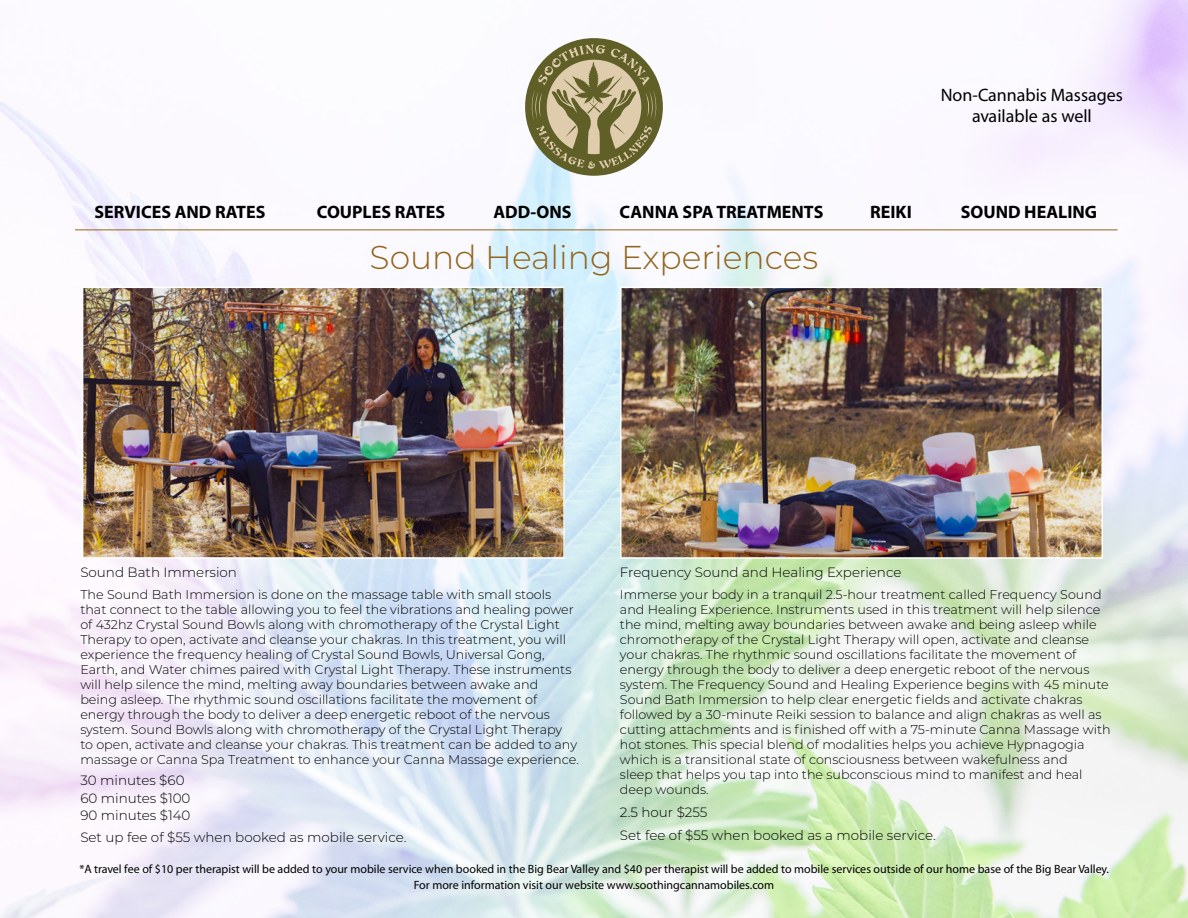
<style>
.page{position:relative;width:1188px;height:918px;background:#fff}
.page>*{position:absolute;margin:0;border:0;box-sizing:border-box;transform-origin:0 0}
.t1{font:300 33px "Montserrat";color:#92651c}
.t2{font:700 18px "Myriad Pro";color:#000}
.t3{font:18px "Myriad MM 400 600";color:#000}
.t4{font:300 13.5px "Montserrat";color:#000}
.t5{font:300 12.75px/15px "Montserrat";color:#000}
.t6{font:12px/15.6px "Myriad MM 400 600";color:#000;text-align:center}
</style>
<div class="page">
<img style="left:0;top:0;width:1188px;height:918px">
<div style="left:525px;top:38px;width:138px;height:138px;background:#5f5f27;border-radius:50%"></div>
<svg style="left:532px;top:45px;width:124px;height:124px"></svg>
<hr style="left:75px;top:230px;width:1043px;height:1px;background:#92651c">
<img style="left:85px;top:290px;width:477px;height:266px">
<div style="left:82px;top:287px;width:483px;height:272px;border:2px solid #fff"></div>
<img style="left:623px;top:290px;width:477px;height:266px">
<div style="left:620px;top:287px;width:483px;height:272px;border:2px solid #fff"></div>
<p class="t3" style="left:941px;top:86px;width:184px">Non-Cannabis Massages</p>
<p class="t3" style="left:972px;top:107px;width:121px">available as well</p>
<p class="t2" style="left:95px;top:201px;width:172px">SERVICES AND RATES</p>
<p class="t2" style="left:317px;top:201px;width:130px">COUPLES RATES</p>
<p class="t2" style="left:493px;top:201px;width:80px">ADD-ONS</p>
<p class="t2" style="left:620px;top:201px;width:205px">CANNA SPA TREATMENTS</p>
<p class="t2" style="left:870px;top:201px;width:43px">REIKI</p>
<p class="t2" style="left:961px;top:201px;width:138px">SOUND HEALING</p>
<p class="t1" style="left:370px;top:235px;width:450px">Sound Healing Experiences</p>
<p class="t4" style="left:80px;top:563px;width:158px">Sound Bath Immersion</p>
<p class="t5" style="left:80px;top:586px;width:500px">The Sound Bath Immersion is done on the massage table with small stools that connect to the table allowing you to feel the vibrations and healing power of 432hz Crystal Sound Bowls along with chromotherapy of the Crystal Light Therapy to open, activate and cleanse your chakras. In this treatment, you will experience the frequency healing of Crystal Sound Bowls, Universal Gong, Earth, and Water chimes paired with Crystal Light Therapy. These instruments will help silence the mind, melting away boundaries between awake and<br>being asleep. The rhythmic sound oscillations facilitate the movement of energy through the body to deliver a deep energetic reboot of the nervous system. Sound Bowls along with chromotherapy of the Crystal Light Therapy<br>to open, activate and cleanse your chakras. This treatment can be added to any massage or Canna Spa Treatment to enhance your Canna Massage experience.</p>
<p class="t4" style="left:80px;top:771px;width:106px">30 minutes $60</p>
<p class="t4" style="left:80px;top:789px;width:112px">60 minutes $100</p>
<p class="t4" style="left:80px;top:806px;width:112px">90 minutes $140</p>
<p class="t4" style="left:80px;top:828px;width:328px">Set up fee of $55 when booked as mobile service.</p>
<p class="t4" style="left:620px;top:563px;width:283px">Frequency Sound and Healing Experience</p>
<p class="t5" style="left:620px;top:586px;width:492px">Immerse your body in a tranquil 2.5-hour treatment called Frequency Sound and Healing Experience. Instruments used in this treatment will help silence the mind, melting away boundaries between awake and being asleep while chromotherapy of the Crystal Light Therapy will open, activate and cleanse your chakras. The rhythmic sound oscillations facilitate the movement of energy through the body to deliver a deep energetic reboot of the nervous system. The Frequency Sound and Healing Experience begins with 45 minute Sound Bath Immersion to help clear energetic fields and activate chakras followed by a 30-minute Reiki session to balance and align chakras as well as cutting attachments and is finished off with a 75-minute Canna Massage with hot stones. This special blend of modalities helps you achieve Hypnagogia which is a transitional state of consciousness between wakefulness and<br>sleep that helps you tap into the subconscious mind to manifest and heal deep wounds.</p>
<p class="t4" style="left:620px;top:803px;width:89px">2.5 hour $255</p>
<p class="t4" style="left:620px;top:826px;width:317px">Set fee of $55 when booked as a mobile service.</p>
<p class="t6" style="left:79px;top:862px;width:1031px">*A travel fee of $10 per therapist will be added to your mobile service when booked in the Big Bear Valley and $40 per therapist will be added to mobile services outside of our home base of the Big Bear Valley.<br>For more information visit our website www.soothingcannamobiles.com</p>
</div>
